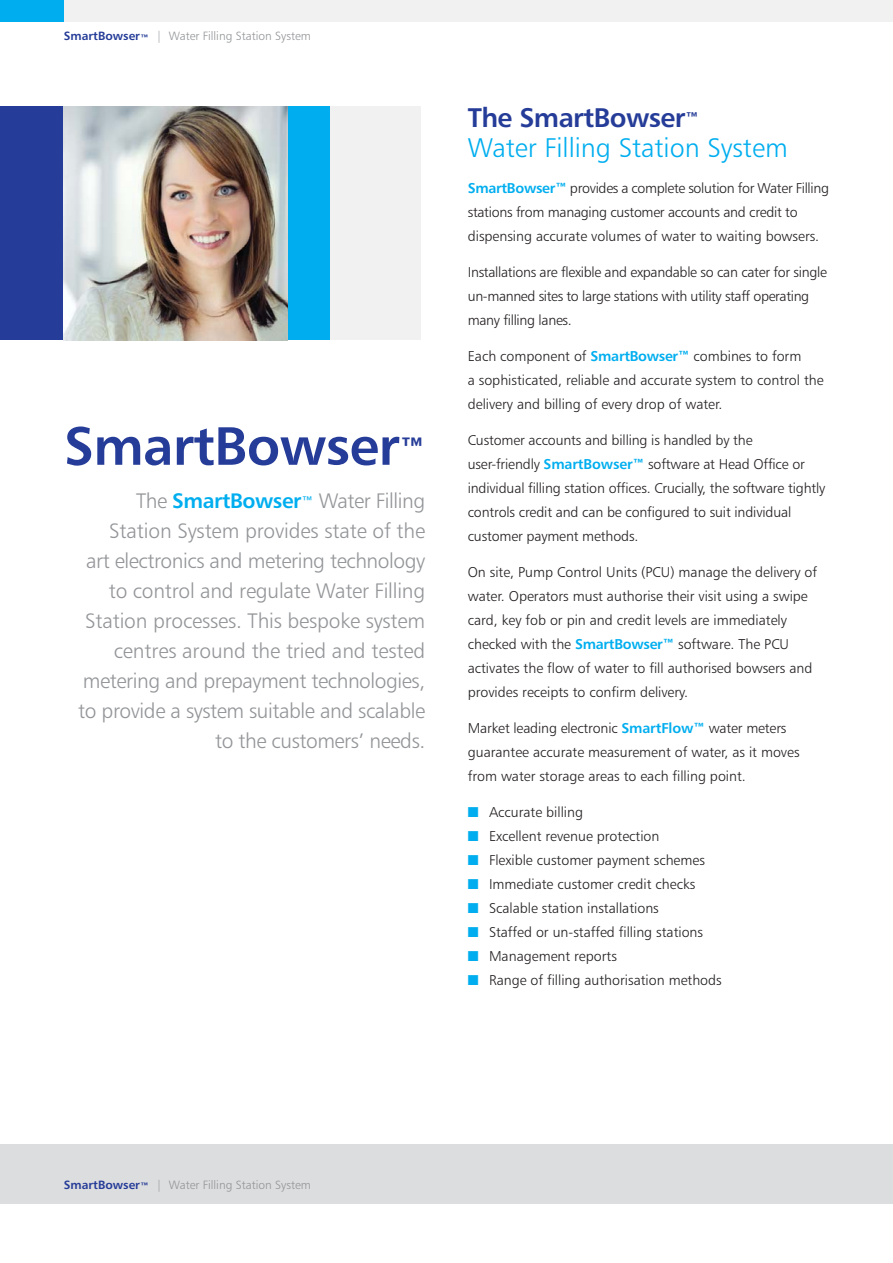
<style>
.page{position:relative;width:893px;height:1263px;background:#fff}
.page>*{position:absolute;margin:0;border:0;box-sizing:border-box;transform-origin:0 0}
.t1{font:54px "Humanist 777 BT Bold B";letter-spacing:-.015em;color:#253c98}
.t2{font:27px "Humanist 777 BT Light B";color:#00aeef}
.t3{font:27px "Humanist 777 BT Bold B";letter-spacing:-.02em;color:#253c98}
.t4{font:21px/30px "Humanist 777 BT Light B";letter-spacing:-.02em;color:#939598;text-align:right}
.t5{font:14.25px/24px "Humanist 777 BT Light B";color:#231f20}
.t6{font:14.25px/24px "Humanist 777 BT Light B";letter-spacing:-.02em;color:#231f20}
.t7{font:12px "Humanist 777 BT Light B";color:#939598}
.s1{font-family:"Humanist 777 BT Bold B";color:#253c98}
.s2{font-size:31.5px}
.s3{font-family:"Humanist 777 BT Bold B";color:#00aeef}
.s4{font-family:"Humanist 777 BT Roman B";font-size:15px;color:#00aeef}
.s5{font-size:16.5px}
.s6{color:#00aeef}
</style>
<div class="page">
<div style="left:813px;top:1140px;width:80px;height:65px;background:linear-gradient(to right,#fff,#fff)"></div>
<div style="left:64px;top:106px;width:357px;height:234px;background:#f1f1f2"></div>
<div style="left:0;top:106px;width:64px;height:234px;background:#253c98"></div>
<div style="left:64px;top:106px;width:266px;height:234px;background:#00aeef"></div>
<img style="left:64px;top:106px;width:223px;height:234px">
<div style="left:0;top:0;width:893px;height:21px;background:#f1f1f2"></div>
<div style="left:0;top:1144px;width:893px;height:59px;background:#dcddde"></div>
<div style="left:0;top:0;width:64px;height:21px;background:#00aeef"></div>
<p class="t7" style="left:64px;top:31px;width:249px"><span class="s1">SmartBowser</span><sub>™</sub> | Water Filling Station System</p>
<h1 class="t1" style="left:64px;top:424px;width:363px">SmartBowser<span class="s2">™</span></h1>
<p class="t4" style="left:78px;top:488px;width:348px">The <span class="s3">SmartBowser</span><span class="s4">™</span> Water Filling Station System provides state of the<br>art electronics and metering technology to control and regulate Water Filling Station processes. This bespoke system centres around the tried and tested metering and prepayment technologies, to provide a system suitable and scalable to the customers’ needs.</p>
<h2 class="t3" style="left:468px;top:106px;width:232px">The SmartBowser<span class="s5">™</span></h2>
<h2 class="t2" style="left:468px;top:136px;width:322px">Water Filling Station System</h2>
<p class="t6" style="left:468px;top:177px;width:363px"><span class="s3">SmartBowser™</span> provides a complete solution for Water Filling stations from managing customer accounts and credit to dispensing accurate volumes of water to waiting bowsers.</p>
<p class="t6" style="left:468px;top:261px;width:361px">Installations are flexible and expandable so can cater for single un-manned sites to large stations with utility staff operating many filling lanes.</p>
<p class="t5" style="left:468px;top:345px;width:357px">Each component of <span class="s3">SmartBowser™</span> combines to form<br>a sophisticated, reliable and accurate system to control the delivery and billing of every drop of water.</p>
<p class="t5" style="left:468px;top:429px;width:359px">Customer accounts and billing is handled by the user-friendly <span class="s3">SmartBowser™</span> software at Head Office or individual filling station offices. Crucially, the software tightly controls credit and can be configured to suit individual customer payment methods.</p>
<p class="t5" style="left:468px;top:561px;width:351px">On site, Pump Control Units (PCU) manage the delivery of water. Operators must authorise their visit using a swipe card, key fob or pin and credit levels are immediately checked with the <span class="s3">SmartBowser™</span> software. The PCU activates the flow of water to fill authorised bowsers and provides receipts to confirm delivery.</p>
<p class="t5" style="left:468px;top:717px;width:333px">Market leading electronic <span class="s3">SmartFlow™</span> water meters guarantee accurate measurement of water, as it moves from water storage areas to each filling point.</p>
<p class="t5" style="left:468px;top:801px;width:117px"><span class="s6">■</span> Accurate billing</p>
<p class="t5" style="left:468px;top:825px;width:193px"><span class="s6">■</span> Excellent revenue protection</p>
<p class="t5" style="left:468px;top:849px;width:239px"><span class="s6">■</span> Flexible customer payment schemes</p>
<p class="t5" style="left:468px;top:873px;width:229px"><span class="s6">■</span> Immediate customer credit checks</p>
<p class="t5" style="left:468px;top:897px;width:193px"><span class="s6">■</span> Scalable station installations</p>
<p class="t5" style="left:468px;top:921px;width:237px"><span class="s6">■</span> Staffed or un-staffed filling stations</p>
<p class="t5" style="left:468px;top:945px;width:151px"><span class="s6">■</span> Management reports</p>
<p class="t5" style="left:468px;top:969px;width:256px"><span class="s6">■</span> Range of filling authorisation methods</p>
<p class="t7" style="left:64px;top:1180px;width:249px"><span class="s1">SmartBowser</span><sub>™</sub> | Water Filling Station System</p>
</div>
